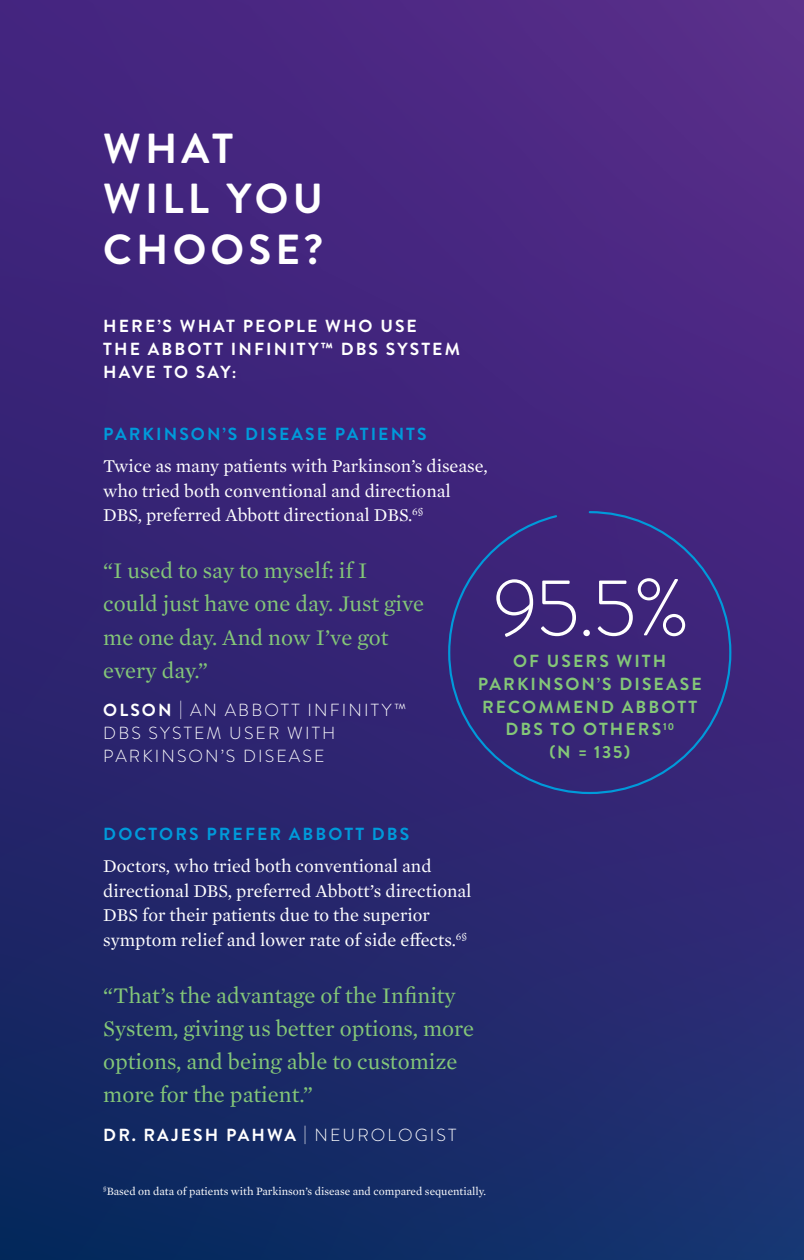
<style>
.page{position:relative;width:804px;height:1260px;background:#fff}
.page>*{position:absolute;margin:0;border:0;box-sizing:border-box;transform-origin:0 0}
.t1{font:300 80.5px "Brandon Grotesque";color:#fff}
.t2{font:700 42px/50.4px "Brandon Grotesque";letter-spacing:.1em;color:#fff}
.t3{font:22.75px/33.2px "Mercury Text G1";color:#84c778}
.t4{font:18.38px/24.5px "Mercury Text G1";color:#fff}
.t5{font:700 17.5px/22.8px "Brandon Grotesque";letter-spacing:.12em;color:#fff}
.t6{font:700 17.5px/22.8px "Brandon Grotesque";letter-spacing:.12em;color:#84c778;text-align:center}
.t7{font:300 17.5px/22.8px "Brandon Grotesque";letter-spacing:.12em;color:#fff}
.t8{font:700 17.5px "Brandon Grotesque";letter-spacing:.12em;color:#009ada}
.t9{font:11.38px "Mercury Text G1";color:#fff}
.s1{font-weight:700}
.s2{font-weight:300}
</style>
<div class="page">
<div style="left:0;top:0;width:803px;height:1260px;background:linear-gradient(to bottom,#532586,#142965)"></div>
<svg style="left:447px;top:510px;width:285px;height:285px;background:#39267a"></svg>
<h2 class="t2" style="left:103px;top:124px;width:221px">WHAT<br>WILL YOU<br>CHOOSE?</h2>
<p class="t5" style="left:103px;top:315px;width:358px">HERE’S WHAT PEOPLE WHO USE<br>THE ABBOTT INFINITY™ DBS SYSTEM<br>HAVE TO SAY:</p>
<p class="t8" style="left:103px;top:422px;width:325px">PARKINSON’S DISEASE PATIENTS</p>
<p class="t4" style="left:103px;top:453px;width:386px">Twice as many patients with Parkinson’s disease, who tried both conventional and directional<br>DBS, preferred Abbott directional DBS.<sup>6§</sup></p>
<p class="t3" style="left:103px;top:553px;width:322px">“I used to say to myself: if I could just have one day. Just give me one day. And now I’ve got every day.”</p>
<p class="t7" style="left:103px;top:699px;width:304px"><span class="s1">OLSON</span> | AN ABBOTT INFINITY™<br>DBS SYSTEM USER WITH<br>PARKINSON’S DISEASE</p>
<h1 class="t1" style="left:493px;top:553px;width:198px">95.5%</h1>
<p class="t6" style="left:477px;top:650px;width:225px">OF USERS WITH<br>PARKINSON’S DISEASE<br>RECOMMEND ABBOTT<br>DBS TO OTHERS<sup>10<br></sup>(N = 135)</p>
<p class="t8" style="left:103px;top:822px;width:307px">DOCTORS PREFER ABBOTT DBS</p>
<p class="t4" style="left:103px;top:853px;width:369px">Doctors, who tried both conventional and directional DBS, preferred Abbott’s directional DBS for their patients due to the superior symptom relief and lower rate of side effects.<sup>6§</sup></p>
<p class="t3" style="left:103px;top:977px;width:372px">“That’s the advantage of the Infinity System, giving us better options, more options, and being able to customize more for the patient.”</p>
<p class="t5" style="left:103px;top:1124px;width:354px">DR. RAJESH PAHWA <span class="s2">| NEUROLOGIST</span></p>
<p class="t9" style="left:103px;top:1183px;width:384px"><sup>§</sup>Based on data of patients with Parkinson’s disease and compared sequentially.</p>
</div>
